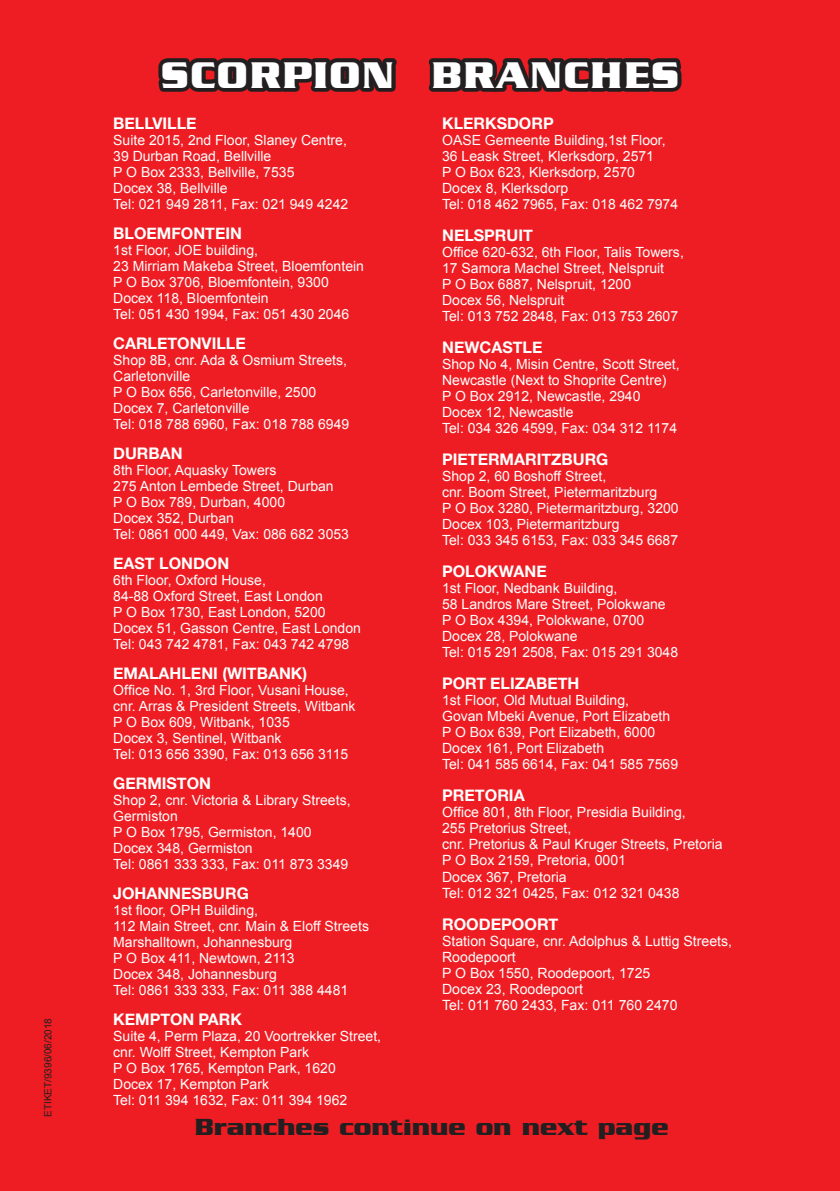
<style>
.page{position:relative;width:840px;height:1191px;background:#fff}
.page>*{position:absolute;margin:0;border:0;box-sizing:border-box;transform-origin:0 0}
.t1{font:700 38.2px "Serpentine";letter-spacing:.04em;color:#fff}
.t2{font:700 24px "Serpentine";color:#231f20}
.t3{font:700 16px "Helvetica Neue";color:#fff}
.t4{font:14px/16px "Arial";color:#fff}
.t5{font:10px "Arial";color:#231f20}
</style>
<div class="page">
<div style="left:0;top:0;width:839px;height:1191px;background:#ee1d23"></div>
<svg style="left:158px;top:58px;width:524px;height:34px;background:#441e20"></svg>
<p class="t5" style="left:41px;top:1117px;width:100px;rotate:-90deg">ETIKET/9396/06/2018</p>
<p class="t1" style="left:161px;top:49px;width:520px">SCORPION BRANCHES</p>
<p class="t3" style="left:113px;top:110px;width:85px">BELLVILLE</p>
<p class="t4" style="left:113px;top:132px;width:235px">Suite 2015, 2nd Floor, Slaney Centre,</p>
<p class="t4" style="left:113px;top:148px;width:159px">39 Durban Road, Bellville</p>
<p class="t4" style="left:113px;top:164px;width:183px">P O Box 2333, Bellville, 7535</p>
<p class="t4" style="left:113px;top:180px;width:116px">Docex 38, Bellville</p>
<p class="t4" style="left:113px;top:196px;width:236px">Tel: 021 949 2811, Fax: 021 949 4242</p>
<p class="t3" style="left:113px;top:220px;width:130px">BLOEMFONTEIN</p>
<p class="t4" style="left:113px;top:242px;width:252px">1st Floor, JOE building,<br>23 Mirriam Makeba Street, Bloemfontein</p>
<p class="t4" style="left:113px;top:274px;width:217px">P O Box 3706, Bloemfontein, 9300</p>
<p class="t4" style="left:113px;top:290px;width:157px">Docex 118, Bloemfontein</p>
<p class="t4" style="left:113px;top:306px;width:237px">Tel: 051 430 1994, Fax: 051 430 2046</p>
<p class="t3" style="left:113px;top:330px;width:134px">CARLETONVILLE</p>
<p class="t4" style="left:113px;top:352px;width:235px">Shop 8B, cnr. Ada &amp; Osmium Streets,</p>
<p class="t4" style="left:113px;top:368px;width:79px">Carletonville</p>
<p class="t4" style="left:113px;top:384px;width:204px">P O Box 656, Carletonville, 2500</p>
<p class="t4" style="left:113px;top:400px;width:138px">Docex 7, Carletonville</p>
<p class="t4" style="left:113px;top:416px;width:237px">Tel: 018 788 6960, Fax: 018 788 6949</p>
<p class="t3" style="left:113px;top:440px;width:71px">DURBAN</p>
<p class="t4" style="left:113px;top:462px;width:222px">8th Floor, Aquasky Towers<br>275 Anton Lembede Street, Durban</p>
<p class="t4" style="left:113px;top:494px;width:173px">P O Box 789, Durban, 4000</p>
<p class="t4" style="left:113px;top:510px;width:122px">Docex 352, Durban</p>
<p class="t4" style="left:113px;top:526px;width:237px">Tel: 0861 000 449, Vax: 086 682 3053</p>
<p class="t3" style="left:113px;top:550px;width:117px">EAST LONDON</p>
<p class="t4" style="left:113px;top:572px;width:154px">6th Floor, Oxford House,</p>
<p class="t4" style="left:113px;top:588px;width:211px">84-88 Oxford Street, East London</p>
<p class="t4" style="left:113px;top:604px;width:214px">P O Box 1730, East London, 5200</p>
<p class="t4" style="left:113px;top:620px;width:249px">Docex 51, Gasson Centre, East London</p>
<p class="t4" style="left:113px;top:636px;width:237px">Tel: 043 742 4781, Fax: 043 742 4798</p>
<p class="t3" style="left:113px;top:660px;width:195px">EMALAHLENI (WITBANK)</p>
<p class="t4" style="left:113px;top:682px;width:243px">Office No. 1, 3rd Floor, Vusani House, cnr. Arras &amp; President Streets, Witbank</p>
<p class="t4" style="left:113px;top:714px;width:178px">P O Box 609, Witbank, 1035</p>
<p class="t4" style="left:113px;top:730px;width:170px">Docex 3, Sentinel, Witbank</p>
<p class="t4" style="left:113px;top:746px;width:236px">Tel: 013 656 3390, Fax: 013 656 3115</p>
<p class="t3" style="left:113px;top:770px;width:99px">GERMISTON</p>
<p class="t4" style="left:113px;top:792px;width:239px">Shop 2, cnr. Victoria &amp; Library Streets,<br>Germiston</p>
<p class="t4" style="left:113px;top:824px;width:200px">P O Box 1795, Germiston, 1400</p>
<p class="t4" style="left:113px;top:840px;width:141px">Docex 348, Germiston</p>
<p class="t4" style="left:113px;top:856px;width:236px">Tel: 0861 333 333, Fax: 011 873 3349</p>
<p class="t3" style="left:113px;top:880px;width:137px">JOHANNESBURG</p>
<p class="t4" style="left:113px;top:902px;width:146px">1st floor, OPH Building,</p>
<p class="t4" style="left:113px;top:918px;width:257px">112 Main Street, cnr. Main &amp; Eloff Streets</p>
<p class="t4" style="left:113px;top:934px;width:180px">Marshalltown, Johannesburg</p>
<p class="t4" style="left:113px;top:950px;width:183px">P O Box 411, Newtown, 2113</p>
<p class="t4" style="left:113px;top:966px;width:165px">Docex 348, Johannesburg</p>
<p class="t4" style="left:113px;top:982px;width:236px">Tel: 0861 333 333, Fax: 011 388 4481</p>
<p class="t3" style="left:113px;top:1006px;width:130px">KEMPTON PARK</p>
<p class="t4" style="left:113px;top:1028px;width:269px">Suite 4, Perm Plaza, 20 Voortrekker Street, cnr. Wolff Street, Kempton Park</p>
<p class="t4" style="left:113px;top:1060px;width:224px">P O Box 1765, Kempton Park, 1620</p>
<p class="t4" style="left:113px;top:1076px;width:157px">Docex 17, Kempton Park</p>
<p class="t4" style="left:113px;top:1092px;width:235px">Tel: 011 394 1632, Fax: 011 394 1962</p>
<p class="t3" style="left:442px;top:110px;width:113px">KLERKSDORP</p>
<p class="t4" style="left:442px;top:132px;width:225px">OASE Gemeente Building,1st Floor,<br>36 Leask Street, Klerksdorp, 2571</p>
<p class="t4" style="left:442px;top:164px;width:194px">P O Box 623, Klerksdorp, 2570</p>
<p class="t4" style="left:442px;top:180px;width:128px">Docex 8, Klerksdorp</p>
<p class="t4" style="left:442px;top:196px;width:237px">Tel: 018 462 7965, Fax: 018 462 7974</p>
<p class="t3" style="left:442px;top:222px;width:92px">NELSPRUIT</p>
<p class="t4" style="left:442px;top:244px;width:243px">Office 620-632, 6th Floor, Talis Towers,<br>17 Samora Machel Street, Nelspruit</p>
<p class="t4" style="left:442px;top:276px;width:190px">P O Box 6887, Nelspruit, 1200</p>
<p class="t4" style="left:442px;top:292px;width:124px">Docex 56, Nelspruit</p>
<p class="t4" style="left:442px;top:308px;width:237px">Tel: 013 752 2848, Fax: 013 753 2607</p>
<p class="t3" style="left:442px;top:334px;width:102px">NEWCASTLE</p>
<p class="t4" style="left:442px;top:356px;width:239px">Shop No 4, Misin Centre, Scott Street,<br>Newcastle (Next to Shoprite Centre)</p>
<p class="t4" style="left:442px;top:388px;width:200px">P O Box 2912, Newcastle, 2940</p>
<p class="t4" style="left:442px;top:404px;width:133px">Docex 12, Newcastle</p>
<p class="t4" style="left:442px;top:420px;width:236px">Tel: 034 326 4599, Fax: 034 312 1174</p>
<p class="t3" style="left:442px;top:446px;width:168px">PIETERMARITZBURG</p>
<p class="t4" style="left:442px;top:468px;width:216px">Shop 2, 60 Boshoff Street,<br>cnr. Boom Street, Pietermaritzburg</p>
<p class="t4" style="left:442px;top:500px;width:238px">P O Box 3280, Pietermaritzburg, 3200</p>
<p class="t4" style="left:442px;top:516px;width:179px">Docex 103, Pietermaritzburg</p>
<p class="t4" style="left:442px;top:532px;width:237px">Tel: 033 345 6153, Fax: 033 345 6687</p>
<p class="t3" style="left:442px;top:558px;width:106px">POLOKWANE</p>
<p class="t4" style="left:442px;top:580px;width:225px">1st Floor, Nedbank Building,<br>58 Landros Mare Street, Polokwane</p>
<p class="t4" style="left:442px;top:612px;width:204px">P O Box 4394, Polokwane, 0700</p>
<p class="t4" style="left:442px;top:628px;width:137px">Docex 28, Polokwane</p>
<p class="t4" style="left:442px;top:644px;width:237px">Tel: 015 291 2508, Fax: 015 291 3048</p>
<p class="t3" style="left:442px;top:670px;width:139px">PORT ELIZABETH</p>
<p class="t4" style="left:442px;top:692px;width:229px">1st Floor, Old Mutual Building,<br>Govan Mbeki Avenue, Port Elizabeth</p>
<p class="t4" style="left:442px;top:724px;width:214px">P O Box 639, Port Elizabeth, 6000</p>
<p class="t4" style="left:442px;top:740px;width:163px">Docex 161, Port Elizabeth</p>
<p class="t4" style="left:442px;top:756px;width:237px">Tel: 041 585 6614, Fax: 041 585 7569</p>
<p class="t3" style="left:442px;top:782px;width:84px">PRETORIA</p>
<p class="t4" style="left:442px;top:804px;width:245px">Office 801, 8th Floor, Presidia Building,<br>255 Pretorius Street,</p>
<p class="t4" style="left:442px;top:836px;width:282px">cnr. Pretorius &amp; Paul Kruger Streets, Pretoria</p>
<p class="t4" style="left:442px;top:852px;width:185px">P O Box 2159, Pretoria, 0001</p>
<p class="t4" style="left:442px;top:868px;width:126px">Docex 367, Pretoria</p>
<p class="t4" style="left:442px;top:885px;width:239px">Tel: 012 321 0425, Fax: 012 321 0438</p>
<p class="t3" style="left:442px;top:911px;width:117px">ROODEPOORT</p>
<p class="t4" style="left:442px;top:933px;width:291px">Station Square, cnr. Adolphus &amp; Luttig Streets,<br>Roodepoort</p>
<p class="t4" style="left:442px;top:965px;width:209px">P O Box 1550, Roodepoort, 1725</p>
<p class="t4" style="left:442px;top:981px;width:142px">Docex 23, Roodepoort</p>
<p class="t4" style="left:442px;top:997px;width:237px">Tel: 011 760 2433, Fax: 011 760 2470</p>
<p class="t2" style="left:194px;top:1110px;width:475px">Branches continue on next page</p>
</div>
